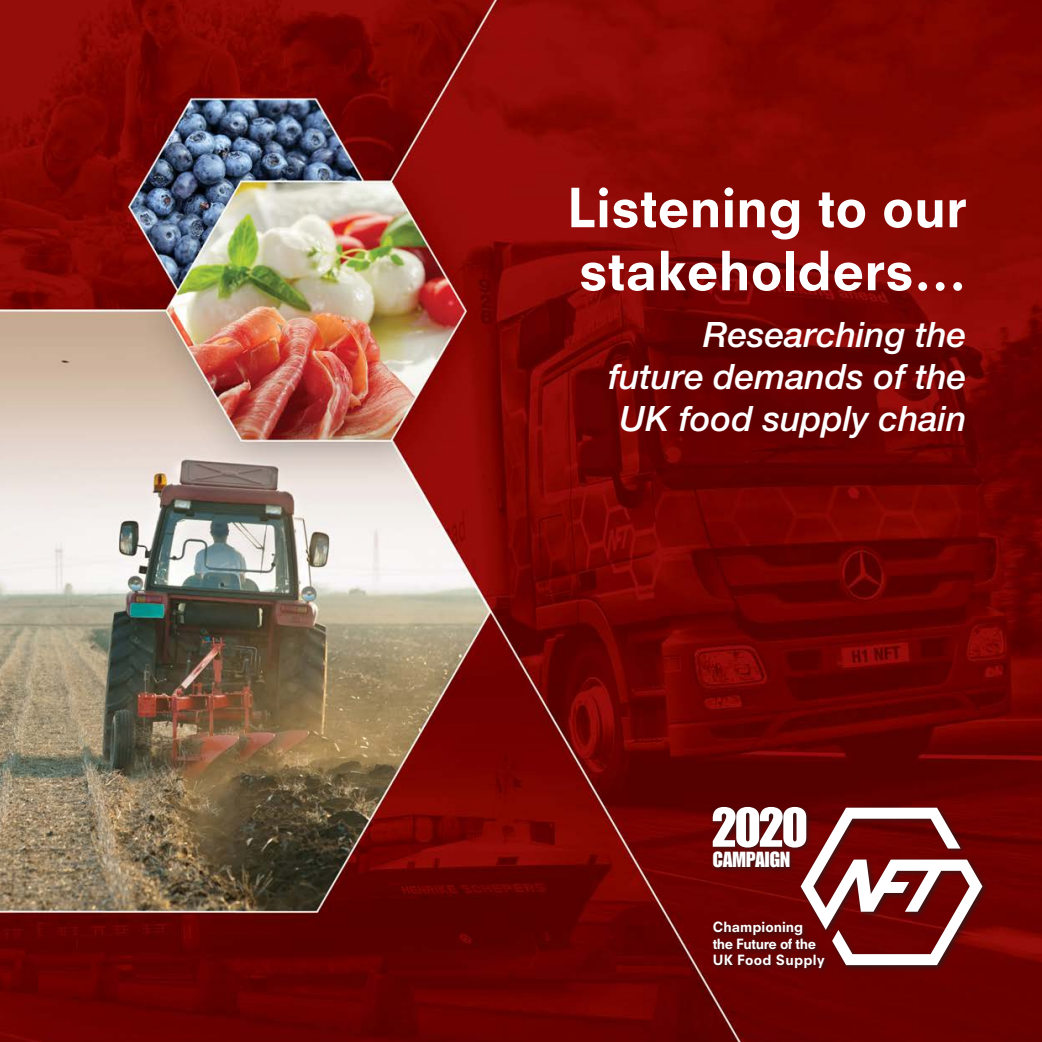
<style>
.page{position:relative;width:1042px;height:1042px;background:#fff}
.page>*{position:absolute;margin:0;border:0;box-sizing:border-box;transform-origin:0 0}
.t1{font:54.6px "Impact";color:#fff}
.t2{font:800 52.5px/63px "Neuzeit S";color:#fff}
.t3{font:italic 500 35px/42px "Helvetica Neue";color:#fff;text-align:right}
.t4{font:21.35px "Impact";color:#fff}
.t5{font:800 13.65px/16.4px "Neuzeit S";color:#fff}
</style>
<div class="page">
<img style="left:0;top:0;width:1042px;height:1042px">
<div style="left:709px;top:803px;width:280px;height:172px;background:#231f20;opacity:.75"></div>
<svg style="left:800px;top:807px;width:182px;height:158px"></svg>
<p class="t2" style="left:567px;top:176px;width:401px">Listening to our stakeholders…</p>
<p class="t3" style="left:608px;top:313px;width:359px">Researching the future demands of the<br>UK food supply chain</p>
<p class="t1" style="left:711px;top:795px;width:98px">2020</p>
<p class="t4" style="left:713px;top:847px;width:79px">CAMPAIGN</p>
<p class="t5" style="left:713px;top:919px;width:113px">Championing the Future of the<br>UK Food Supply</p>
</div>
